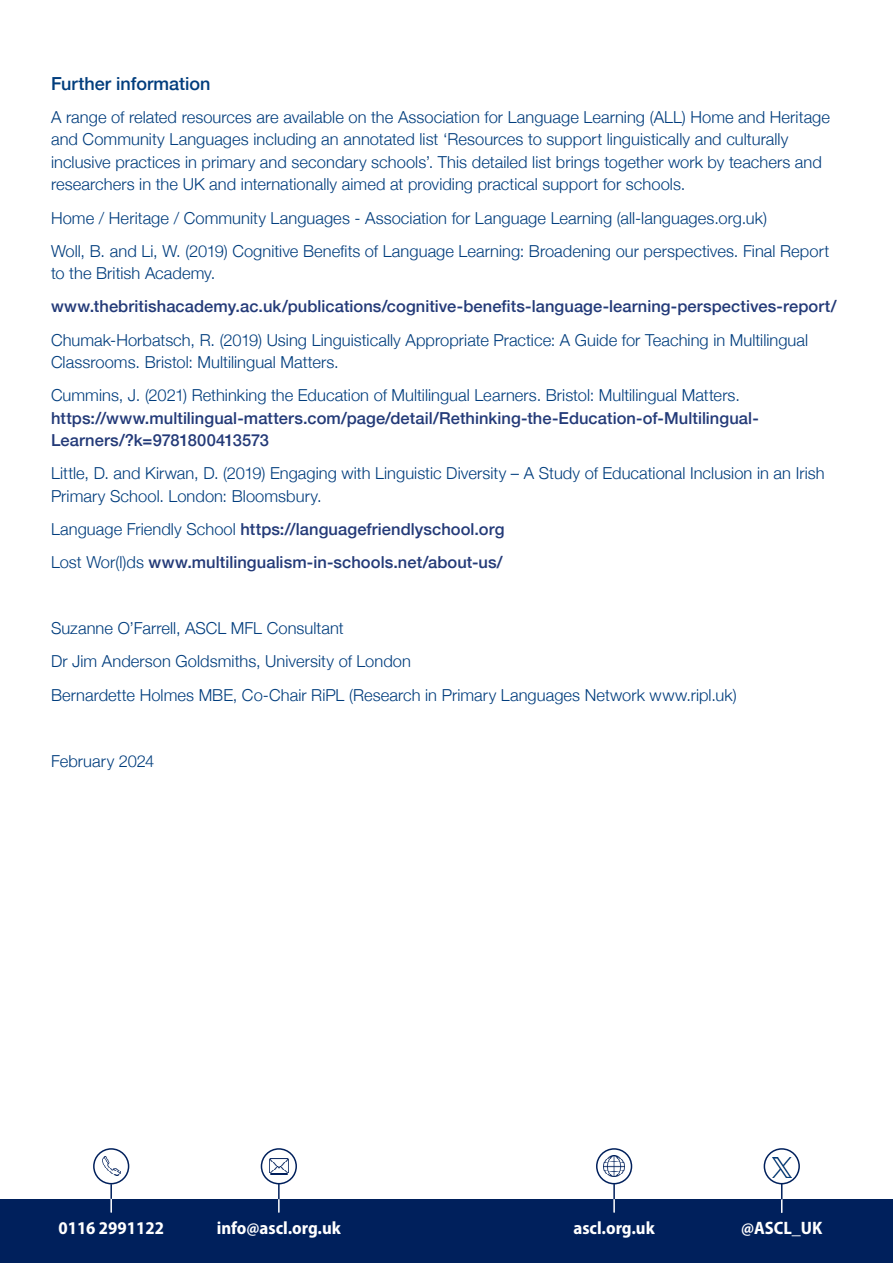
<style>
.page{position:relative;width:893px;height:1263px;background:#fff}
.page>*{position:absolute;margin:0;border:0;box-sizing:border-box;transform-origin:0 0}
.t1{font:700 semi-condensed 18px "Myriad Pro";color:#fff}
.sub_heading{font:500 18px "Helvetica Neue";color:#013d7d}
.main_text_NO_INDENT_copy{font:300 16.5px/22.5px "Helvetica Neue";letter-spacing:.005em;color:#013d7d}
.main_text_NO_INDENT_copy-2{font:500 16.5px/22.5px "Helvetica Neue";letter-spacing:.005em;color:#233a78}
.s1{font-weight:300;color:#013d7d}
</style>
<div class="page">
<div style="left:0;top:1199px;width:893px;height:64px;background:#00205c"></div>
<img style="left:102px;top:1157px;width:8px;height:6px">
<img style="left:103px;top:1165px;width:18px;height:9px">
<div style="left:93px;top:1148px;width:36px;height:36px;border:2px solid #00205c;border-radius:50%"></div>
<svg style="left:110px;top:1184px;width:2px;height:28px"></svg>
<img style="left:269px;top:1158px;width:19px;height:16px">
<svg style="left:270px;top:1174px;width:18px;height:1px"></svg>
<div style="left:261px;top:1148px;width:36px;height:36px;border:2px solid #00205c;border-radius:50%"></div>
<svg style="left:278px;top:1184px;width:2px;height:28px"></svg>
<img style="left:603px;top:1156px;width:21px;height:21px">
<div style="left:596px;top:1148px;width:36px;height:36px;border:2px solid #00205c;border-radius:50%"></div>
<svg style="left:613px;top:1184px;width:2px;height:28px"></svg>
<div style="left:764px;top:1148px;width:36px;height:36px;border:2px solid #00205c;border-radius:50%"></div>
<svg style="left:781px;top:1184px;width:1px;height:28px"></svg>
<img style="left:772px;top:1157px;width:19px;height:20px">
<p class="sub_heading" style="left:51px;top:69px;width:161px">Further information</p>
<p class="main_text_NO_INDENT_copy" style="left:51px;top:105px;width:780px">A range of related resources are available on the Association for Language Learning (ALL) Home and Heritage and Community Languages including an annotated list ‘Resources to support linguistically and culturally inclusive practices in primary and secondary schools’. This detailed list brings together work by teachers and researchers in the UK and internationally aimed at providing practical support for schools.</p>
<p class="main_text_NO_INDENT_copy" style="left:51px;top:205px;width:717px">Home / Heritage / Community Languages - Association for Language Learning (all-languages.org.uk)</p>
<p class="main_text_NO_INDENT_copy" style="left:51px;top:238px;width:780px">Woll, B. and Li, W. (2019) Cognitive Benefits of Language Learning: Broadening our perspectives. Final Report to the British Academy.</p>
<p class="main_text_NO_INDENT_copy-2" style="left:51px;top:294px;width:787px">www.thebritishacademy.ac.uk/publications/cognitive-benefits-language-learning-perspectives-report/</p>
<p class="main_text_NO_INDENT_copy" style="left:51px;top:327px;width:759px">Chumak-Horbatsch, R. (2019) Using Linguistically Appropriate Practice: A Guide for Teaching in Multilingual<br>Classrooms. Bristol: Multilingual Matters.</p>
<p class="main_text_NO_INDENT_copy-2" style="left:51px;top:383px;width:709px"><span class="s1">Cummins, J. (2021) Rethinking the Education of Multilingual Learners. Bristol: Multilingual Matters. </span>https://www.multilingual-matters.com/page/detail/Rethinking-the-Education-of-Multilingual-<br>Learners/?k=9781800413573</p>
<p class="main_text_NO_INDENT_copy" style="left:51px;top:461px;width:775px">Little, D. and Kirwan, D. (2019) Engaging with Linguistic Diversity – A Study of Educational Inclusion in an Irish<br>Primary School. London: Bloomsbury.</p>
<p class="main_text_NO_INDENT_copy-2" style="left:51px;top:516px;width:455px"><span class="s1">Language Friendly School</span> https://languagefriendlyschool.org</p>
<p class="main_text_NO_INDENT_copy-2" style="left:51px;top:550px;width:453px"><span class="s1">Lost Wor(l)ds</span> www.multilingualism-in-schools.net/about-us/</p>
<p class="main_text_NO_INDENT_copy" style="left:51px;top:616px;width:294px">Suzanne O’Farrell, ASCL MFL Consultant</p>
<p class="main_text_NO_INDENT_copy" style="left:51px;top:649px;width:362px">Dr Jim Anderson Goldsmiths, University of London</p>
<p class="main_text_NO_INDENT_copy" style="left:51px;top:682px;width:687px">Bernardette Holmes MBE, Co-Chair RiPL (Research in Primary Languages Network www.ripl.uk)</p>
<p class="main_text_NO_INDENT_copy" style="left:51px;top:748px;width:105px">February 2024</p>
<p class="t1" style="left:58px;top:1216px;width:107px">0116 2991122</p>
<p class="t1" style="left:217px;top:1216px;width:126px">info@ascl.org.uk</p>
<p class="t1" style="left:573px;top:1216px;width:83px">ascl.org.uk</p>
<p class="t1" style="left:741px;top:1216px;width:83px">@ASCL_UK</p>
</div>
